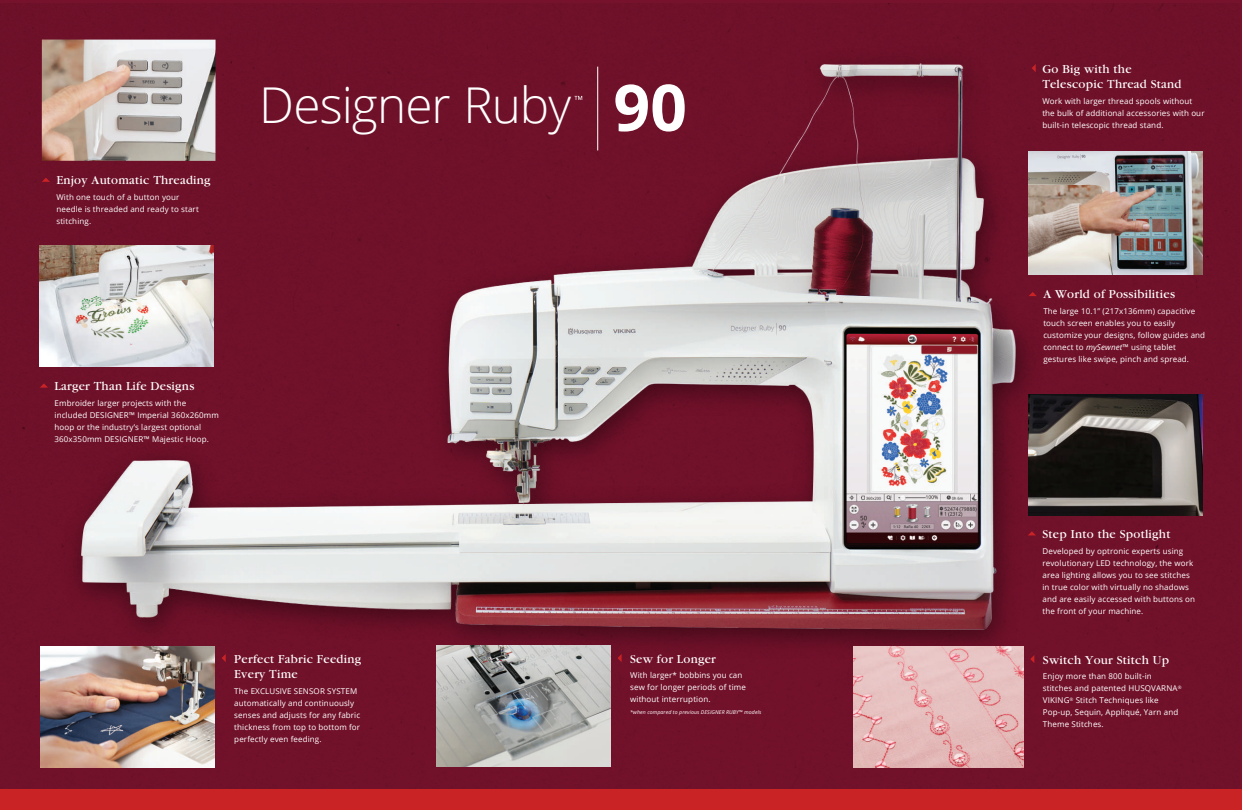
<style>
.page{position:relative;width:1242px;height:810px;background:#fff}
.page>*{position:absolute;margin:0;border:0;box-sizing:border-box;transform-origin:0 0}
.t1{font:300 49.4px "Open Sans";letter-spacing:-.02em;color:#fff}
.t2{font:12.8px/15.3px "Garamond";letter-spacing:.02em;color:#fff}
.t3{font:8px/12px "Open Sans";letter-spacing:.015em;color:#fff}
.t4{font:italic 5.2px "Open Sans";letter-spacing:.015em;color:#fff}
.s1{font-weight:700;font-size:64.4px}
.s2{font-style:italic}
</style>
<div class="page">
<div style="left:0;top:3px;width:1240px;height:786px;background:#70112a"></div>
<img style="left:48px;top:3px;width:996px;height:746px">
<div style="left:0;top:789px;width:1242px;height:21px;background:#c92326"></div>
<img style="left:42px;top:40px;width:174px;height:121px">
<svg style="left:42px;top:178px;width:8px;height:4px"></svg>
<svg style="left:1030px;top:655px;width:4px;height:8px"></svg>
<img style="left:853px;top:646px;width:170px;height:122px">
<svg style="left:222px;top:654px;width:4px;height:8px"></svg>
<svg style="left:617px;top:654px;width:5px;height:8px"></svg>
<img style="left:437px;top:645px;width:173px;height:122px">
<svg style="left:40px;top:383px;width:8px;height:5px"></svg>
<img style="left:40px;top:245px;width:173px;height:122px">
<svg style="left:1029px;top:292px;width:8px;height:4px"></svg>
<svg style="left:1032px;top:64px;width:4px;height:8px"></svg>
<hr style="left:597px;top:67px;width:1px;height:83px;background:#fff">
<svg style="left:575px;top:96px;width:7px;height:4px"></svg>
<svg style="left:1028px;top:531px;width:8px;height:4px"></svg>
<img style="left:1029px;top:394px;width:173px;height:122px">
<img style="left:1029px;top:151px;width:173px;height:124px">
<img style="left:41px;top:646px;width:174px;height:122px">
<img style="left:1241px;top:0;width:1px;height:789px">
<h2 class="t2" style="left:56px;top:173px;width:156px">Enjoy Automatic Threading</h2>
<p class="t3" style="left:56px;top:191px;width:144px">With one touch of a button your needle is threaded and ready to start stitching.</p>
<h1 class="t1" style="left:259px;top:71px;width:429px">Designer Ruby <span class="s1">90</span></h1>
<h2 class="t2" style="left:55px;top:379px;width:141px">Larger Than Life Designs</h2>
<p class="t3" style="left:55px;top:397px;width:166px">Embroider larger projects with the included DESIGNER™ Imperial 360x260mm hoop or the industry’s largest optional 360x350mm DESIGNER™ Majestic Hoop.</p>
<h2 class="t2" style="left:234px;top:651px;width:128px">Perfect Fabric Feeding<br>Every Time</h2>
<p class="t3" style="left:234px;top:685px;width:127px">The EXCLUSIVE SENSOR SYSTEM automatically and continuously senses and adjusts for any fabric thickness from top to bottom for perfectly even feeding.</p>
<h2 class="t2" style="left:630px;top:651px;width:87px">Sew for Longer</h2>
<p class="t3" style="left:630px;top:669px;width:117px">With larger* bobbins you can sew for longer periods of time without interruption.</p>
<p class="t4" style="left:630px;top:709px;width:133px">*when compared to previous DESIGNER RUBY™ models</p>
<h2 class="t2" style="left:1042px;top:61px;width:141px">Go Big with the<br>Telescopic Thread Stand</h2>
<p class="t3" style="left:1042px;top:94px;width:164px">Work with larger thread spools without the bulk of additional accessories with our built-in telescopic thread stand.</p>
<h2 class="t2" style="left:1043px;top:287px;width:133px">A World of Possibilities</h2>
<p class="t3" style="left:1043px;top:305px;width:163px">The large 10.1” (217x136mm) capacitive touch screen enables you to easily customize your designs, follow guides and connect to <span class="s2">mySewnet</span>™ using tablet gestures like swipe, pinch and spread.</p>
<h2 class="t2" style="left:1043px;top:526px;width:129px">Step Into the Spotlight</h2>
<p class="t3" style="left:1043px;top:545px;width:154px">Developed by optronic experts using revolutionary LED technology, the work area lighting allows you to see stitches in true color with virtually no shadows and are easily accessed with buttons on the front of your machine.</p>
<h2 class="t2" style="left:1043px;top:652px;width:128px">Switch Your Stitch Up</h2>
<p class="t3" style="left:1043px;top:670px;width:140px">Enjoy more than 800 built-in stitches and patented HUSQVARNA<sup>®<br></sup>VIKING<sup>®</sup> Stitch Techniques like<br>Pop-up, Sequin, Appliqué, Yarn and<br>Theme Stitches.</p>
</div>
